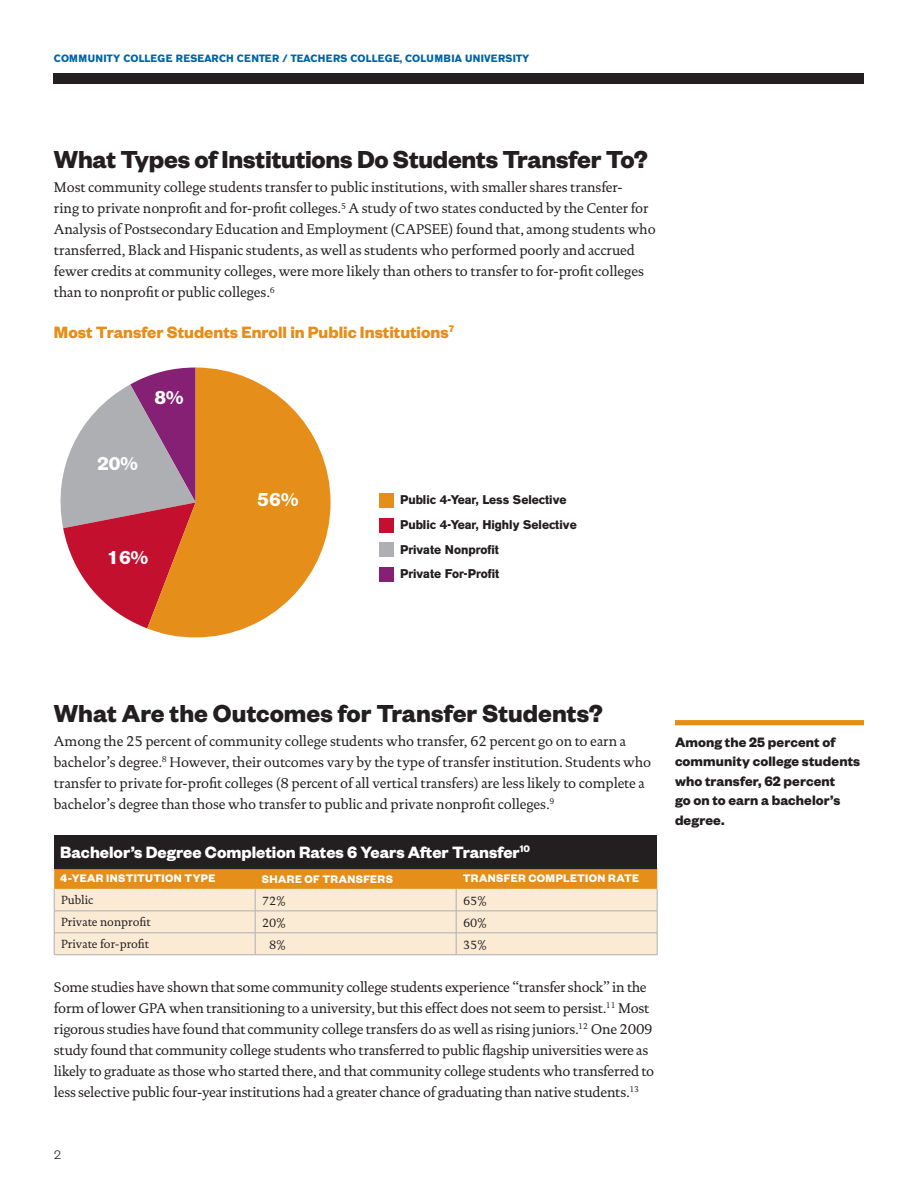
<style>
.page{position:relative;width:918px;height:1188px;background:#fff}
.page>*{position:absolute;margin:0;border:0;box-sizing:border-box;transform-origin:0 0}
._2nd_Level_Subhead{font:700 27px "Founders Grotesk";letter-spacing:-.005em;color:#231f20}
.t1{font:700 18.75px "AG Old Face";color:#fff}
._3rd_level_subhead_1{font:700 18px "Founders Grotesk";color:#fff}
._3rd_level_subhead_1-2{font:700 18px "Founders Grotesk";color:#e58e19}
.Sidebar_Callouts{font:700 15px/19.5px "Founders Grotesk";letter-spacing:.005em;color:#231f20}
.Body{font:14.25px/21px "DTL Documenta TOT";letter-spacing:-.01em;color:#231f20}
.t2{font:300 13.5px "Founders Grotesk";color:#231f20}
.t3{font:700 12.6px "AG Old Face";color:#231f20}
._2nd_level_chart_tit{font:700 12px "Founders Grotesk";letter-spacing:.03em;color:#fff}
.Table__Item_Indented{font:12px "DTL Documenta TOT";color:#231f20}
.t4{font:700 10.5px "AG Old Face";letter-spacing:.02em;color:#0065a4}
</style>
<div class="page">
<div style="left:54px;top:73px;width:810px;height:11px;background:#231f20"></div>
<div style="left:54px;top:835px;width:603px;height:34px;background:#231f20"></div>
<svg style="left:54px;top:869px;width:604px;height:86px;background:#f3d3a8"></svg>
<hr style="left:54px;top:954px;width:201px;height:1px;background:#aeafb3">
<hr style="left:255px;top:954px;width:201px;height:1px;background:#aeafb3">
<hr style="left:456px;top:954px;width:201px;height:1px;background:#aeafb3">
<div style="left:380px;top:567px;width:14px;height:14px;background:#862074"></div>
<div style="left:380px;top:543px;width:14px;height:14px;background:#aeafb3"></div>
<svg style="left:60px;top:376px;width:87px;height:252px"></svg>
<div style="left:380px;top:518px;width:14px;height:14px;background:#c3102f"></div>
<svg style="left:147px;top:368px;width:184px;height:269px;fill:#e58e19"></svg>
<div style="left:380px;top:494px;width:14px;height:14px;background:#e58e19"></div>
<div style="left:675px;top:720px;width:189px;height:5px;background:#e58e19"></div>
<p class="t4" style="left:54px;top:52px;width:477px">COMMUNITY COLLEGE RESEARCH CENTER / TEACHERS COLLEGE, COLUMBIA UNIVERSITY</p>
<p class="_2nd_Level_Subhead" style="left:54px;top:142px;width:595px">What Types of Institutions Do Students Transfer To?</p>
<p class="Body" style="left:54px;top:177px;width:603px">Most community college students transfer to public institutions, with smaller shares transfer-<br>ring to private nonprofit and for-profit colleges.<sup>5</sup> A study of two states conducted by the Center for Analysis of Postsecondary Education and Employment (CAPSEE) found that, among students who transferred, Black and Hispanic students, as well as students who performed poorly and accrued fewer credits at community colleges, were more likely than others to transfer to for-profit colleges than to nonprofit or public colleges.<sup>6</sup></p>
<p class="_3rd_level_subhead_1-2" style="left:54px;top:321px;width:402px">Most Transfer Students Enroll in Public Institutions<sup>7</sup></p>
<p class="t1" style="left:154px;top:387px;width:31px">8%</p>
<p class="t1" style="left:97px;top:452px;width:42px">20%</p>
<p class="t1" style="left:107px;top:547px;width:42px">16%</p>
<p class="t1" style="left:257px;top:489px;width:43px">56%</p>
<p class="t3" style="left:400px;top:492px;width:168px">Public 4-Year, Less Selective</p>
<p class="t3" style="left:400px;top:517px;width:178px">Public 4-Year, Highly Selective</p>
<p class="t3" style="left:400px;top:542px;width:100px">Private Nonprofit</p>
<p class="t3" style="left:400px;top:566px;width:101px">Private For-Profit</p>
<p class="_2nd_Level_Subhead" style="left:54px;top:696px;width:551px">What Are the Outcomes for Transfer Students?</p>
<p class="Body" style="left:54px;top:731px;width:599px">Among the 25 percent of community college students who transfer, 62 percent go on to earn a bachelor’s degree.<sup>8</sup> However, their outcomes vary by the type of transfer institution. Students who transfer to private for-profit colleges (8 percent of all vertical transfers) are less likely to complete a bachelor’s degree than those who transfer to public and private nonprofit colleges.<sup>9</sup></p>
<p class="_3rd_level_subhead_1" style="left:60px;top:840px;width:471px">Bachelor’s Degree Completion Rates 6 Years After Transfer<sup>10</sup></p>
<p class="_2nd_level_chart_tit" style="left:60px;top:871px;width:157px">4-YEAR INSTITUTION TYPE</p>
<p class="_2nd_level_chart_tit" style="left:262px;top:871px;width:133px">SHARE OF TRANSFERS</p>
<p class="_2nd_level_chart_tit" style="left:463px;top:871px;width:178px">TRANSFER COMPLETION RATE</p>
<p class="Table__Item_Indented" style="left:61px;top:893px;width:34px">Public</p>
<p class="Table__Item_Indented" style="left:262px;top:894px;width:25px">72%</p>
<p class="Table__Item_Indented" style="left:463px;top:894px;width:25px">65%</p>
<p class="Table__Item_Indented" style="left:61px;top:915px;width:91px">Private nonprofit</p>
<p class="Table__Item_Indented" style="left:262px;top:916px;width:25px">20%</p>
<p class="Table__Item_Indented" style="left:463px;top:916px;width:25px">60%</p>
<p class="Table__Item_Indented" style="left:61px;top:937px;width:89px">Private for-profit</p>
<p class="Table__Item_Indented" style="left:269px;top:938px;width:18px">8%</p>
<p class="Table__Item_Indented" style="left:463px;top:938px;width:25px">35%</p>
<p class="Body" style="left:54px;top:977px;width:602px">Some studies have shown that some community college students experience “transfer shock” in the form of lower GPA when transitioning to a university, but this effect does not seem to persist.<sup>11</sup> Most rigorous studies have found that community college transfers do as well as rising juniors.<sup>12</sup> One 2009 study found that community college students who transferred to public flagship universities were as likely to graduate as those who started there, and that community college students who transferred to less selective public four-year institutions had a greater chance of graduating than native students.<sup>13</sup></p>
<p class="t2" style="left:54px;top:1146px;width:8px">2</p>
<p class="Sidebar_Callouts" style="left:675px;top:732px;width:187px">Among the 25 percent of community college students who transfer, 62 percent<br>go on to earn a bachelor’s degree.</p>
</div>
